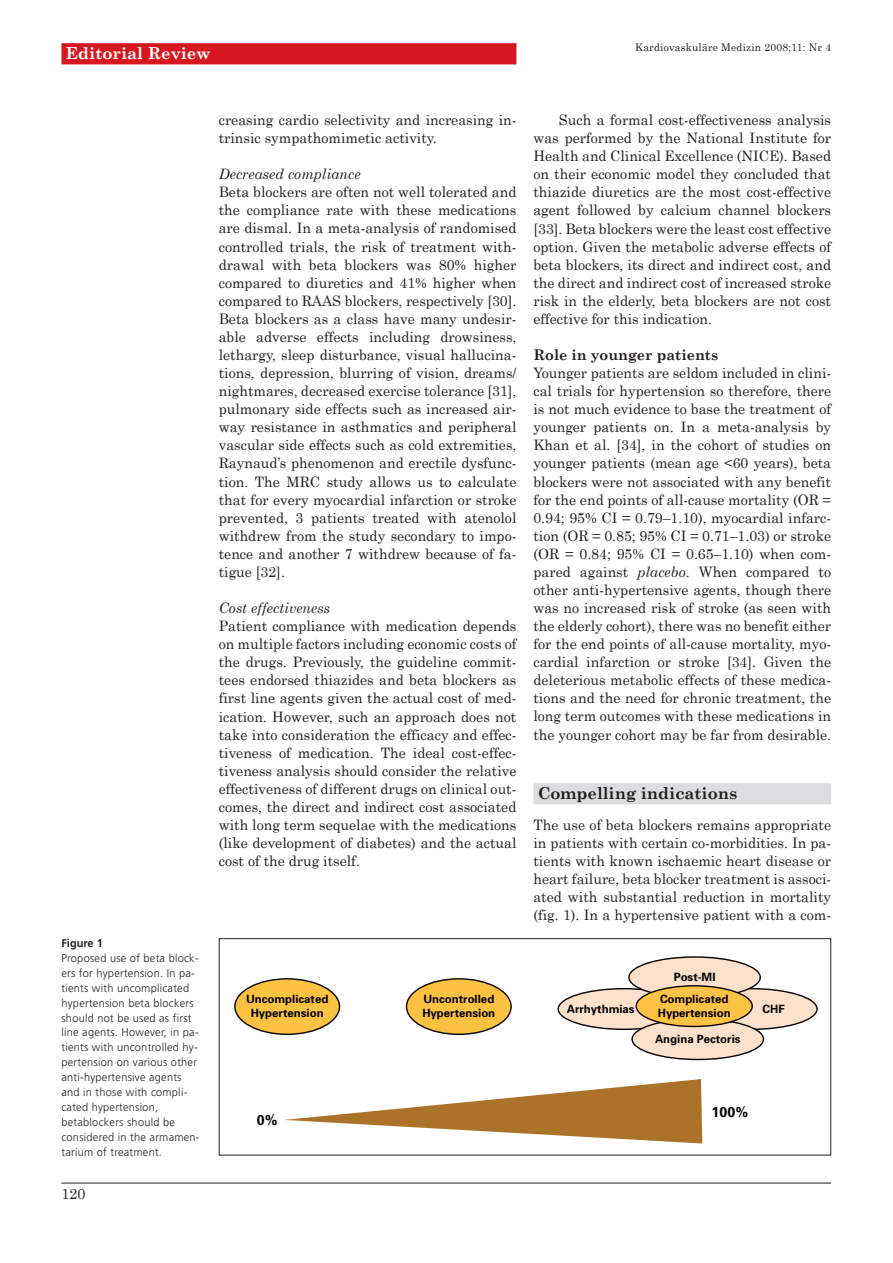
<style>
.page{position:relative;width:893px;height:1263px;background:#fff}
.page>*{position:absolute;margin:0;border:0;box-sizing:border-box;transform-origin:0 0}
.t1{font:700 16.5px "Century Schoolbook";color:#231f20}
.t2{font:700 16.5px "Century Schoolbook";color:#fff}
.t3{font:700 14.7px "Century Schoolbook";color:#231f20}
.t4{font:14.7px "Century Schoolbook";color:#231f20}
.t5{font:14.4px/18px "Century Schoolbook";color:#231f20;text-align:justify}
.t6{font:italic 14.4px "Century Schoolbook";color:#231f20}
.t7{font:700 14.25px "Univers";color:#000}
.t8{font:700 11.4px/13.6px "Univers";color:#000}
.t9{font:300 11.25px/14.9px "Frutiger";letter-spacing:.02em;color:#231f20}
.t10{font:700 11.25px "Frutiger";color:#231f20}
.t11{font:10.5px "Century Schoolbook";letter-spacing:.02em;color:#231f20}
.s1{font-style:italic}
</style>
<div class="page">
<div style="left:61px;top:43px;width:455px;height:21px;background:#d7171f"></div>
<hr style="left:61px;top:1183px;width:770px;height:1px;background:#231f20">
<div style="left:533px;top:783px;width:298px;height:21px;background:#dcdddf"></div>
<div style="left:686px;top:989px;width:131px;height:40px;background:#fee1cb;border-radius:50%"></div>
<div style="left:235px;top:979px;width:104px;height:55px;background:#fec243;border-radius:50%"></div>
<div style="left:234px;top:978px;width:106px;height:57px;border:1px solid #080508;border-radius:50%"></div>
<div style="left:407px;top:979px;width:104px;height:55px;background:#fec243;border-radius:50%"></div>
<div style="left:406px;top:978px;width:106px;height:57px;border:1px solid #080508;border-radius:50%"></div>
<div style="left:558px;top:989px;width:131px;height:40px;background:#fee1cb;border-radius:50%"></div>
<div style="left:557px;top:988px;width:133px;height:42px;border:1px solid #080508;border-radius:50%"></div>
<div style="left:629px;top:957px;width:131px;height:41px;background:#fee1cb;border-radius:50%"></div>
<div style="left:632px;top:1019px;width:131px;height:40px;background:#fee1cb;border-radius:50%"></div>
<div style="left:636px;top:986px;width:116px;height:40px;background:#fec245;border-radius:50%"></div>
<div style="left:635px;top:985px;width:118px;height:42px;border:1px solid #080508;border-radius:50%"></div>
<svg style="left:284px;top:1079px;width:418px;height:64px"></svg>
<div style="left:219px;top:938px;width:612px;height:217px;border:1px solid #231f20"></div>
<p class="t2" style="left:66px;top:43px;width:147px">Editorial Review</p>
<p class="t11" style="left:635px;top:41px;width:197px">Kardiovaskuläre Medizin 2008;11: Nr 4</p>
<p class="t10" style="left:61px;top:939px;width:43px">Figure 1</p>
<p class="t9" style="left:61px;top:951px;width:140px">Proposed use of beta block&shy;ers for hypertension. In pa&shy;tients with uncomplicated hypertension beta blockers should not be used as first line agents. However, in pa&shy;tients with uncontrolled hy&shy;pertension on various other anti-hypertensive agents and in those with compli&shy;cated hypertension, betablockers should be considered in the armamen&shy;tarium of treatment.</p>
<p class="t4" style="left:61px;top:1185px;width:26px">120</p>
<p class="t5" style="left:219px;top:110px;width:299px">creasing cardio selectivity and increasing in&shy;trinsic sympathomimetic activity.</p>
<p class="t6" style="left:219px;top:165px;width:143px">Decreased compliance</p>
<p class="t5" style="left:219px;top:183px;width:299px">Beta blockers are often not well tolerated and the compliance rate with these medications are dismal. In a meta-analysis of randomised controlled trials, the risk of treatment with&shy;drawal with beta blockers was 80% higher compared to diuretics and 41% higher when compared to RAAS blockers, respectively [30].<br>Beta blockers as a class have many undesir&shy;able adverse effects including drowsiness, lethargy, sleep disturbance, visual hallucina&shy;tions, depression, blurring of vision, dreams/ nightmares, decreased exercise tolerance [31], pulmonary side effects such as increased air&shy;way resistance in asthmatics and peripheral vascular side effects such as cold extremities, Raynaud’s phenomenon and erectile dysfunc&shy;tion. The MRC study allows us to calculate that for every myocardial infarction or stroke prevented, 3 patients treated with atenolol withdrew from the study secondary to impo&shy;tence and another 7 withdrew because of fa&shy;tigue [32].</p>
<p class="t6" style="left:219px;top:599px;width:113px">Cost effectiveness</p>
<p class="t5" style="left:219px;top:617px;width:299px">Patient compliance with medication depends on multiple factors including economic costs of the drugs. Previously, the guideline commit&shy;tees endorsed thiazides and beta blockers as first line agents given the actual cost of med&shy;ication. However, such an approach does not take into consideration the efficacy and effec&shy;tiveness of medication. The ideal cost-effec&shy;tiveness analysis should consider the relative effectiveness of different drugs on clinical out&shy;comes, the direct and indirect cost associated with long term sequelae with the medications (like development of diabetes) and the actual cost of the drug itself.</p>
<p class="t5" style="left:533px;top:111px;width:299px;text-indent:26px">Such a formal cost-effectiveness analysis was performed by the National Institute for Health and Clinical Excellence (NICE). Based on their economic model they concluded that thiazide diuretics are the most cost-effective agent followed by calcium channel blockers [33]. Beta blockers were the least cost effective option. Given the metabolic adverse effects of beta blockers, its direct and indirect cost, and the direct and indirect cost of increased stroke risk in the elderly, beta blockers are not cost effective for this indication.</p>
<p class="t3" style="left:533px;top:345px;width:186px">Role in younger patients</p>
<p class="t5" style="left:533px;top:363px;width:299px">Younger patients are seldom included in clini&shy;cal trials for hypertension so therefore, there is not much evidence to base the treatment of younger patients on. In a meta-analysis by Khan et al. [34], in the cohort of studies on younger patients (mean age &lt;60 years), beta blockers were not associated with any benefit for the end points of all-cause mortality (OR = 0.94; 95% CI = 0.79–1.10), myocardial infarc&shy;tion (OR = 0.85; 95% CI = 0.71–1.03) or stroke (OR = 0.84; 95% CI = 0.65–1.10) when com&shy;pared against <span class="s1">placebo</span>. When compared to other anti-hypertensive agents, though there was no increased risk of stroke (as seen with the elderly cohort), there was no benefit either for the end points of all-cause mortality, myo&shy;cardial infarction or stroke [34]. Given the deleterious metabolic effects of these medica&shy;tions and the need for chronic treatment, the long term outcomes with these medications in the younger cohort may be far from desirable.</p>
<p class="t1" style="left:538px;top:783px;width:201px">Compelling indications</p>
<p class="t5" style="left:533px;top:815px;width:299px">The use of beta blockers remains appropriate in patients with certain co-morbidities. In pa&shy;tients with known ischaemic heart disease or heart failure, beta blocker treatment is associ&shy;ated with substantial reduction in mortality (fig. 1). In a hypertensive patient with a com-</p>
<p class="t8" style="left:674px;top:971px;width:43px">Post-MI</p>
<p class="t8" style="left:246px;top:993px;width:84px;text-align:center">Uncomplicated<br>Hypertension</p>
<p class="t8" style="left:422px;top:993px;width:74px">Uncontrolled<br>Hypertension</p>
<p class="t8" style="left:567px;top:1003px;width:69px">Arrhythmias</p>
<p class="t8" style="left:658px;top:993px;width:74px">Complicated<br>Hypertension</p>
<p class="t8" style="left:655px;top:1033px;width:87px">Angina Pectoris</p>
<p class="t8" style="left:763px;top:1003px;width:24px">CHF</p>
<p class="t7" style="left:257px;top:1115px;width:22px">0%</p>
<p class="t7" style="left:712px;top:1107px;width:38px">100%</p>
</div>
